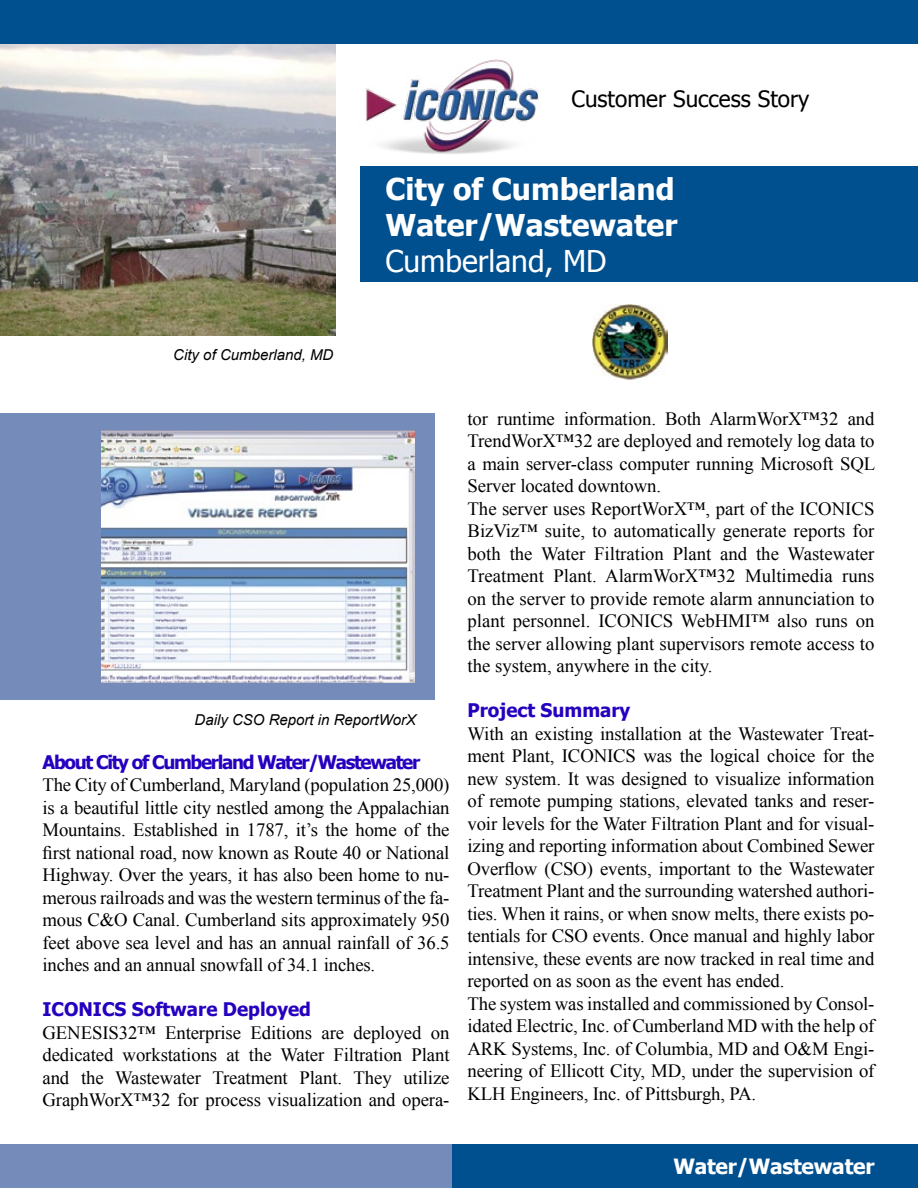
<style>
.page{position:relative;width:918px;height:1188px;background:#fff}
.page>*{position:absolute;margin:0;border:0;box-sizing:border-box;transform-origin:0 0}
.t1{font:700 30px/36px "Tahoma";color:#fff}
.t2{font:30px "Tahoma";color:#fff}
.t3{font:22.5px "Tahoma";color:#000}
.t4{font:700 21px "Tahoma";letter-spacing:-.01em;color:#fff}
.t5{font:18.75px/22.5px "Times New Roman";letter-spacing:-.01em;color:#000;text-align:justify}
.t6{font:700 18.75px "Tahoma";letter-spacing:-.07em;color:#2500bf}
.t7{font:700 18.75px "Tahoma";color:#2500bf}
.t8{font:italic 15px "Arial";color:#000}
</style>
<div class="page">
<img style="left:0;top:44px;width:335px;height:291px">
<div style="left:0;top:413px;width:435px;height:286px;background:#758bba"></div>
<div style="left:0;top:0;width:918px;height:44px;background:#004f8f"></div>
<img style="left:366px;top:59px;width:173px;height:95px">
<div style="left:0;top:1144px;width:472px;height:44px;background:#758bba"></div>
<div style="left:452px;top:1144px;width:466px;height:44px;background:#004f8f"></div>
<div style="left:360px;top:167px;width:558px;height:115px;background:#004f8f"></div>
<img style="left:101px;top:430px;width:313px;height:252px">
<img style="left:593px;top:304px;width:74px;height:75px">
<p class="t3" style="left:572px;top:84px;width:240px">Customer Success Story</p>
<p class="t8" style="left:173px;top:346px;width:162px">City of Cumberland, MD</p>
<h1 class="t1" style="left:386px;top:169px;width:293px">City of Cumberland<br>Water/Wastewater</h1>
<h1 class="t2" style="left:386px;top:241px;width:223px">Cumberland, MD</h1>
<p class="t8" style="left:195px;top:710px;width:223px">Daily CSO Report in ReportWorX</p>
<p class="t6" style="left:43px;top:749px;width:379px">About City of Cumberland Water/Wastewater</p>
<p class="t5" style="left:43px;top:773px;width:409px">The City of Cumberland, Maryland (population 25,000) is a beautiful little city nestled among the Appalachian Mountains. Established in 1787, it’s the home of the first national road, now known as Route 40 or National Highway. Over the years, it has also been home to nu&shy;merous railroads and was the western terminus of the fa&shy;mous C&amp;O Canal. Cumberland sits approximately 950 feet above sea level and has an annual rainfall of 36.5 inches and an annual snowfall of 34.1 inches.</p>
<p class="t7" style="left:43px;top:996px;width:270px">ICONICS Software Deployed</p>
<p class="t5" style="left:43px;top:1021px;width:409px">GENESIS32™ Enterprise Editions are deployed on dedicated workstations at the Water Filtration Plant and the Wastewater Treatment Plant. They utilize GraphWorX™32 for process visualization and opera-</p>
<p class="t5" style="left:468px;top:407px;width:409px;text-align:left">tor runtime information. Both AlarmWorX™32 and TrendWorX™32 are deployed and remotely log data to a main server-class computer running Microsoft SQL Server located downtown.<br>The server uses ReportWorX™, part of the ICONICS BizViz™ suite, to automatically generate reports for both the Water Filtration Plant and the Wastewater Treatment Plant. AlarmWorX™32 Multimedia runs on the server to provide remote alarm annunciation to plant personnel. ICONICS WebHMI™ also runs on the server allowing plant supervisors remote access to the system, anywhere in the city.</p>
<p class="t7" style="left:468px;top:697px;width:164px">Project Summary</p>
<p class="t5" style="left:468px;top:722px;width:409px;text-align:left">With an existing installation at the Wastewater Treat&shy;ment Plant, ICONICS was the logical choice for the new system. It was designed to visualize information of remote pumping stations, elevated tanks and reser&shy;voir levels for the Water Filtration Plant and for visual&shy;izing and reporting information about Combined Sewer Overflow (CSO) events, important to the Wastewater Treatment Plant and the surrounding watershed authori&shy;ties. When it rains, or when snow melts, there exists po&shy;tentials for CSO events. Once manual and highly labor intensive, these events are now tracked in real time and reported on as soon as the event has ended.<br>The system was installed and commissioned by Consol&shy;idated Electric, Inc. of Cumberland MD with the help of ARK Systems, Inc. of Columbia, MD and O&amp;M Engi&shy;neering of Ellicott City, MD, under the supervision of KLH Engineers, Inc. of Pittsburgh, PA.</p>
<p class="t4" style="left:673px;top:1152px;width:203px">Water/Wastewater</p>
</div>
